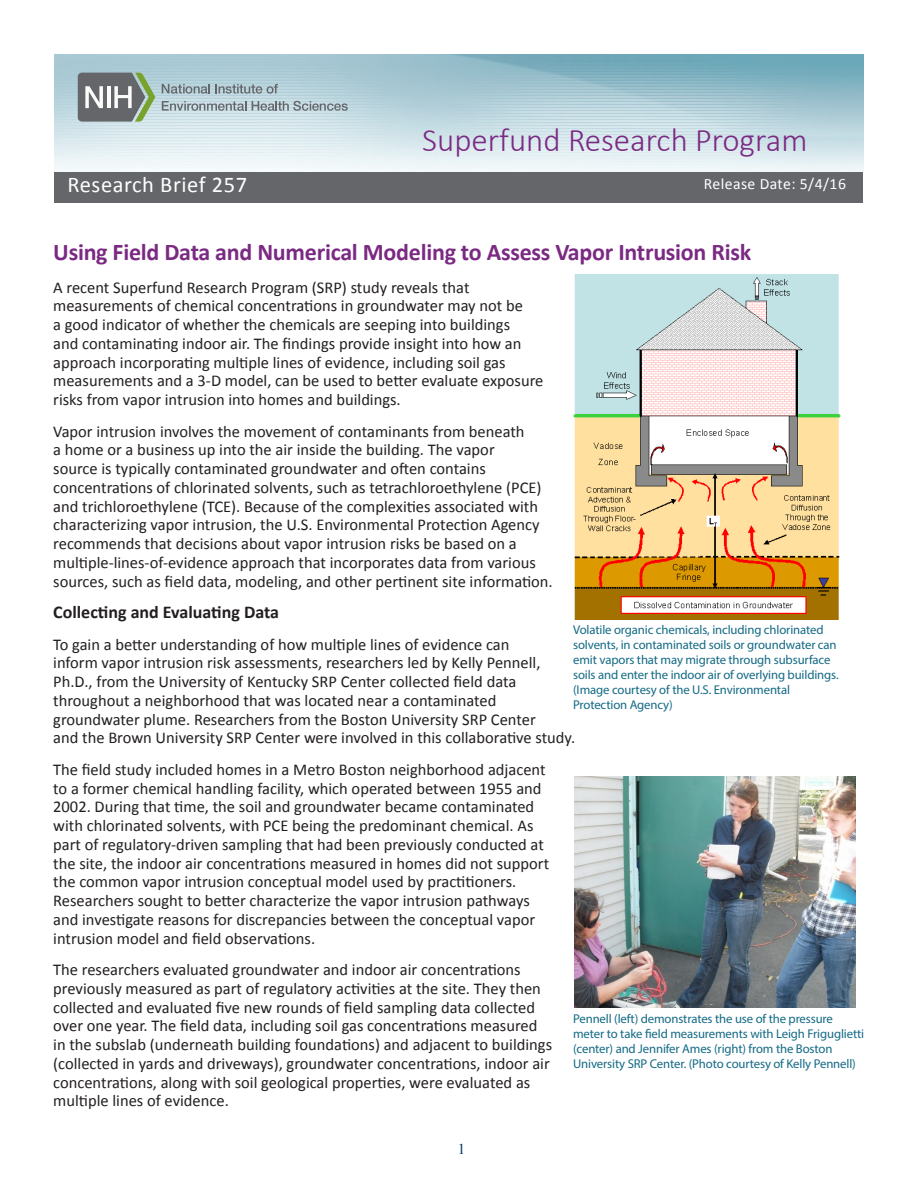
<style>
.page{position:relative;width:918px;height:1188px;background:#fff}
.page>*{position:absolute;margin:0;border:0;box-sizing:border-box;transform-origin:0 0}
.t1{font:300 33px "Calibri";color:#7b2a83}
.Header_Title{font:700 24px "Calibri";letter-spacing:-.01em;color:#7b2a83}
.Header_RB{font:22.5px "Calibri";letter-spacing:.025em;color:#fff}
.Body_Text{font:700 18px "Calibri";color:#231f20}
.Body_Text-2{font:16.5px/18.8px "Calibri";color:#231f20}
.Header_RB-2{font:15.75px "Calibri";letter-spacing:.025em;color:#fff}
.t2{font:15px "Times New Roman";color:#036}
.Box_Caption{font:12.75px/15px "Myriad Pro";letter-spacing:-.01em;color:#136a85}
</style>
<div class="page">
<img style="left:54px;top:54px;width:810px;height:118px">
<svg style="left:78px;top:73px;width:77px;height:49px;background:#858d87"></svg>
<svg style="left:162px;top:84px;width:116px;height:10px"></svg>
<svg style="left:162px;top:101px;width:186px;height:10px;background:#a2b1b7"></svg>
<div style="left:55px;top:172px;width:808px;height:31px;background:#64666a"></div>
<img style="left:575px;top:777px;width:280px;height:231px">
<img style="left:573px;top:274px;width:268px;height:346px">
<h1 class="t1" style="left:422px;top:120px;width:387px">Superfund Research Program</h1>
<p class="Header_RB" style="left:68px;top:170px;width:181px">Research Brief 257</p>
<p class="Header_RB-2" style="left:704px;top:173px;width:144px">Release Date: 5/4/16</p>
<p class="Header_Title" style="left:53px;top:237px;width:700px">Using Field Data and Numerical Modeling to Assess Vapor Intrusion Risk</p>
<p class="Body_Text-2" style="left:53px;top:278px;width:492px">A recent Superfund Research Program (SRP) study reveals that measurements of chemical concentrations in groundwater may not be<br>a good indicator of whether the chemicals are seeping into buildings<br>and contaminating indoor air. The findings provide insight into how an approach incorporating multiple lines of evidence, including soil gas measurements and a 3-D model, can be used to better evaluate exposure risks from vapor intrusion into homes and buildings.</p>
<p class="Body_Text-2" style="left:53px;top:422px;width:501px">Vapor intrusion involves the movement of contaminants from beneath<br>a home or a business up into the air inside the building. The vapor<br>source is typically contaminated groundwater and often contains concentrations of chlorinated solvents, such as tetrachloroethylene (PCE) and trichloroethylene (TCE). Because of the complexities associated with characterizing vapor intrusion, the U.S. Environmental Protection Agency recommends that decisions about vapor intrusion risks be based on a multiple-lines-of-evidence approach that incorporates data from various sources, such as field data, modeling, and other pertinent site information.</p>
<p class="Body_Text" style="left:53px;top:601px;width:227px">Collecting and Evaluating Data</p>
<p class="Body_Text-2" style="left:53px;top:635px;width:523px">To gain a better understanding of how multiple lines of evidence can<br>inform vapor intrusion risk assessments, researchers led by Kelly Pennell, Ph.D., from the University of Kentucky SRP Center collected field data throughout a neighborhood that was located near a contaminated groundwater plume. Researchers from the Boston University SRP Center<br>and the Brown University SRP Center were involved in this collaborative study.</p>
<p class="Body_Text-2" style="left:53px;top:760px;width:497px">The field study included homes in a Metro Boston neighborhood adjacent to a former chemical handling facility, which operated between 1955 and 2002. During that time, the soil and groundwater became contaminated with chlorinated solvents, with PCE being the predominant chemical. As part of regulatory-driven sampling that had been previously conducted at the site, the indoor air concentrations measured in homes did not support the common vapor intrusion conceptual model used by practitioners.<br>Researchers sought to better characterize the vapor intrusion pathways and investigate reasons for discrepancies between the conceptual vapor intrusion model and field observations.</p>
<p class="Body_Text-2" style="left:53px;top:960px;width:500px">The researchers evaluated groundwater and indoor air concentrations previously measured as part of regulatory activities at the site. They then collected and evaluated five new rounds of field sampling data collected over one year. The field data, including soil gas concentrations measured in the subslab (underneath building foundations) and adjacent to buildings (collected in yards and driveways), groundwater concentrations, indoor air concentrations, along with soil geological properties, were evaluated as multiple lines of evidence.</p>
<p class="Box_Caption" style="left:573px;top:622px;width:267px">Volatile organic chemicals, including chlorinated solvents, in contaminated soils or groundwater can emit vapors that may migrate through subsurface soils and enter the indoor air of overlying buildings. (Image courtesy of the U.S. Environmental Protection Agency)</p>
<p class="Box_Caption" style="left:573px;top:1011px;width:293px">Pennell (left) demonstrates the use of the pressure meter to take field measurements with Leigh Friguglietti (center) and Jennifer Ames (right) from the Boston University SRP Center. (Photo courtesy of Kelly Pennell)</p>
<p class="t2" style="left:458px;top:1139px;width:9px">1</p>
</div>
